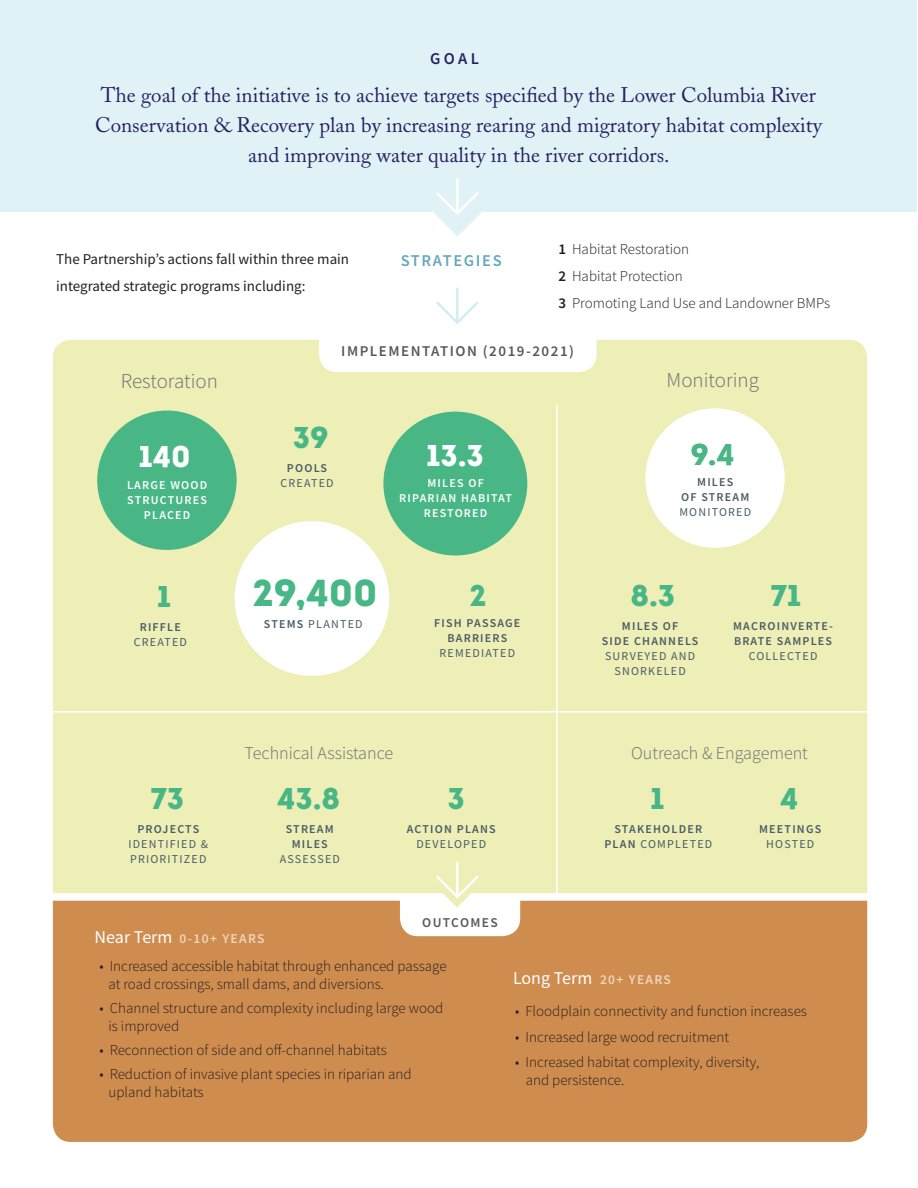
<style>
.page{position:relative;width:918px;height:1188px;background:#fff}
.page>*{position:absolute;margin:0;border:0;box-sizing:border-box;transform-origin:0 0}
.t1{font:37.5px "Intro Black Caps";color:#48b785}
.t2{font:30px "Intro Black Caps";color:#48b785}
.t3{font:30px "Intro Black Caps";color:#fff}
.t4{font:21px/30px "Adobe Caslon";color:#252161;text-align:center}
.t5{font:300 21px "Source Sans Pro";color:#6c6d70}
.t6{font:300 18px "Source Sans Pro";color:#6c6d70}
.t7{font:18px "Source Sans Pro";color:#fff}
.t8{font:600 16.5px "Source Sans Pro";letter-spacing:.1em;color:#65a7bf}
.t9{font:600 16.5px "Source Sans Pro";color:#252161}
.t10{font:300 15px/18px "Source Sans Pro";color:#231f20}
.t11{font:15px "Source Sans Pro";color:#231f20}
.t12{font:600 15px "Source Sans Pro";letter-spacing:.1em;color:#57585a}
.t13{font:600 13.5px "Source Sans Pro";letter-spacing:.1em;color:#efd6be}
.t14{font:600 13.5px "Source Sans Pro";letter-spacing:.1em;color:#57585a}
.t15{font:12px/15px "Source Sans Pro";letter-spacing:.1em;color:#4a5c65;text-align:center}
.t16{font:600 12px/15px "Source Sans Pro";letter-spacing:.1em;color:#4a5c65;text-align:center}
.t17{font:600 12px/15px "Source Sans Pro";letter-spacing:.1em;color:#fff;text-align:center}
.s1{font-weight:600}
.s2{font-weight:400}
.s3{font-weight:400;font-size:18px;color:#fff}
.s4{font-weight:600;font-size:13.5px;color:#efd6be}
</style>
<div class="page">
<div style="left:53px;top:901px;width:814px;height:241px;background:#cf8c4f"></div>
<div style="left:53px;top:340px;width:814px;height:553px;background:#edefb7"></div>
<hr style="left:48px;top:711px;width:820px;height:1px;background:#fff">
<div style="left:1px;top:1px;width:916px;height:211px;background:#e0f2f6"></div>
<svg style="left:319px;top:340px;width:278px;height:32px"></svg>
<svg style="left:436px;top:301px;width:43px;height:23px"></svg>
<hr style="left:456px;top:288px;width:3px;height:33px;background:#d1edf3">
<svg style="left:400px;top:874px;width:120px;height:62px"></svg>
<hr style="left:456px;top:863px;width:3px;height:32px;background:#fff">
<svg style="left:433px;top:192px;width:49px;height:45px"></svg>
<hr style="left:456px;top:179px;width:3px;height:33px;background:#fff">
<div style="left:645px;top:408px;width:140px;height:140px;background:#fff;border-radius:50%"></div>
<div style="left:97px;top:411px;width:140px;height:139px;background:#48b785;border-radius:50%"></div>
<div style="left:235px;top:521px;width:154px;height:155px;background:#fff;border-radius:50%"></div>
<div style="left:383px;top:412px;width:144px;height:144px;background:#48b785;border-radius:50%"></div>
<hr style="left:556px;top:405px;width:2px;height:488px;background:#fff">
<p class="t9" style="left:430px;top:48px;width:50px">GOAL</p>
<p class="t4" style="left:95px;top:80px;width:728px">The goal of the initiative is to achieve targets specified by the Lower Columbia River<br>Conservation &amp; Recovery plan by increasing rearing and migratory habitat complexity and improving water quality in the river corridors.</p>
<p class="t10" style="left:558px;top:240px;width:132px"><span class="s1">1</span> Habitat Restoration</p>
<p class="t10" style="left:558px;top:267px;width:126px"><span class="s1">2</span> Habitat Protection</p>
<p class="t10" style="left:558px;top:294px;width:274px"><span class="s1">3</span> Promoting Land Use and Landowner BMPs</p>
<p class="t12" style="left:341px;top:341px;width:234px">IMPLEMENTATION (2019-2021)</p>
<p class="t11" style="left:56px;top:249px;width:295px">The Partnership’s actions fall within three main</p>
<p class="t8" style="left:401px;top:250px;width:103px">STRATEGIES</p>
<p class="t11" style="left:56px;top:276px;width:251px">integrated strategic programs including:</p>
<h3 class="t5" style="left:121px;top:368px;width:99px">Restoration</h3>
<h3 class="t5" style="left:667px;top:367px;width:94px">Monitoring</h3>
<h2 class="t3" style="left:139px;top:437px;width:53px">140</h2>
<p class="t17" style="left:127px;top:477px;width:82px">LARGE WOOD</p>
<p class="t17" style="left:127px;top:492px;width:81px">STRUCTURES</p>
<p class="t17" style="left:144px;top:507px;width:48px">PLACED</p>
<h2 class="t2" style="left:293px;top:417px;width:37px">39</h2>
<p class="t16" style="left:287px;top:460px;width:42px">POOLS</p>
<p class="t15" style="left:280px;top:475px;width:55px">CREATED</p>
<p class="t3" style="left:426px;top:436px;width:59px">13.3</p>
<p class="t17" style="left:399px;top:476px;width:114px">MILES OF<br>RIPARIAN HABITAT<br>RESTORED</p>
<h2 class="t2" style="left:691px;top:435px;width:46px">9.4</h2>
<p class="t16" style="left:697px;top:475px;width:38px">MILES</p>
<p class="t16" style="left:681px;top:490px;width:70px">OF STREAM</p>
<p class="t15" style="left:679px;top:505px;width:73px">MONITORED</p>
<p class="t2" style="left:157px;top:577px;width:16px">1</p>
<p class="t16" style="left:140px;top:619px;width:43px">RIFFLE</p>
<p class="t15" style="left:134px;top:634px;width:55px">CREATED</p>
<p class="t1" style="left:252px;top:568px;width:127px">29,400</p>
<p class="t15" style="left:264px;top:616px;width:100px"><span class="s1">STEMS</span> PLANTED</p>
<p class="t2" style="left:469px;top:576px;width:19px">2</p>
<p class="t16" style="left:434px;top:615px;width:88px">FISH PASSAGE</p>
<p class="t16" style="left:447px;top:630px;width:61px">BARRIERS</p>
<p class="t15" style="left:440px;top:645px;width:77px">REMEDIATED</p>
<h2 class="t2" style="left:630px;top:576px;width:46px">8.3</h2>
<h2 class="t2" style="left:770px;top:576px;width:32px">71</h2>
<p class="t16" style="left:733px;top:618px;width:101px;text-align:left">MACROINVERTE-<br>BRATE SAMPLES</p>
<p class="t15" style="left:749px;top:648px;width:70px">COLLECTED</p>
<p class="t16" style="left:602px;top:618px;width:98px">MILES OF<br>SIDE CHANNELS</p>
<p class="t15" style="left:605px;top:648px;width:92px">SURVEYED AND</p>
<p class="t15" style="left:614px;top:663px;width:73px">SNORKELED</p>
<p class="t6" style="left:245px;top:742px;width:150px">Technical Assistance</p>
<h2 class="t2" style="left:150px;top:779px;width:35px">73</h2>
<h2 class="t2" style="left:277px;top:779px;width:65px">43.8</h2>
<p class="t16" style="left:286px;top:821px;width:50px">STREAM</p>
<p class="t15" style="left:280px;top:836px;width:62px"><span class="s1">MILES<br></span>ASSESSED</p>
<p class="t15" style="left:128px;top:821px;width:81px"><span class="s1">PROJECTS<br></span>IDENTIFIED &amp;<br>PRIORITIZED</p>
<p class="t2" style="left:448px;top:779px;width:19px">3</p>
<p class="t16" style="left:407px;top:821px;width:90px">ACTION PLANS<br><span class="s2">DEVELOPED</span></p>
<p class="t6" style="left:631px;top:742px;width:178px">Outreach &amp; Engagement</p>
<h2 class="t2" style="left:650px;top:779px;width:16px">1</h2>
<p class="t16" style="left:614px;top:821px;width:89px">STAKEHOLDER</p>
<p class="t15" style="left:604px;top:836px;width:109px"><span class="s1">PLAN</span> COMPLETED</p>
<p class="t2" style="left:780px;top:779px;width:20px">4</p>
<p class="t16" style="left:759px;top:821px;width:64px">MEETINGS</p>
<p class="t15" style="left:766px;top:836px;width:50px">HOSTED</p>
<p class="t14" style="left:422px;top:914px;width:77px">OUTCOMES</p>
<p class="t13" style="left:95px;top:930px;width:171px"><span class="s3">Near Term</span> 0-10+ YEARS</p>
<p class="t10" style="left:108px;top:957px;width:340px;text-indent:-9px">• Increased accessible habitat through enhanced passage at road crossings, small dams, and diversions.</p>
<p class="t10" style="left:108px;top:999px;width:336px;text-indent:-9px">• Channel structure and complexity including large wood is improved</p>
<p class="t10" style="left:99px;top:1041px;width:289px">• Reconnection of side and off-channel habitats</p>
<p class="t10" style="left:108px;top:1065px;width:305px;text-indent:-9px">• Reduction of invasive plant species in riparian and upland habitats</p>
<p class="t7" style="left:513px;top:967px;width:160px">Long Term <span class="s4">20+ YEARS</span></p>
<p class="t10" style="left:515px;top:1002px;width:293px">• Floodplain connectivity and function increases</p>
<p class="t10" style="left:515px;top:1028px;width:215px">• Increased large wood recruitment</p>
<p class="t10" style="left:526px;top:1053px;width:235px;text-indent:-10px">• Increased habitat complexity, diversity, and persistence.</p>
</div>
